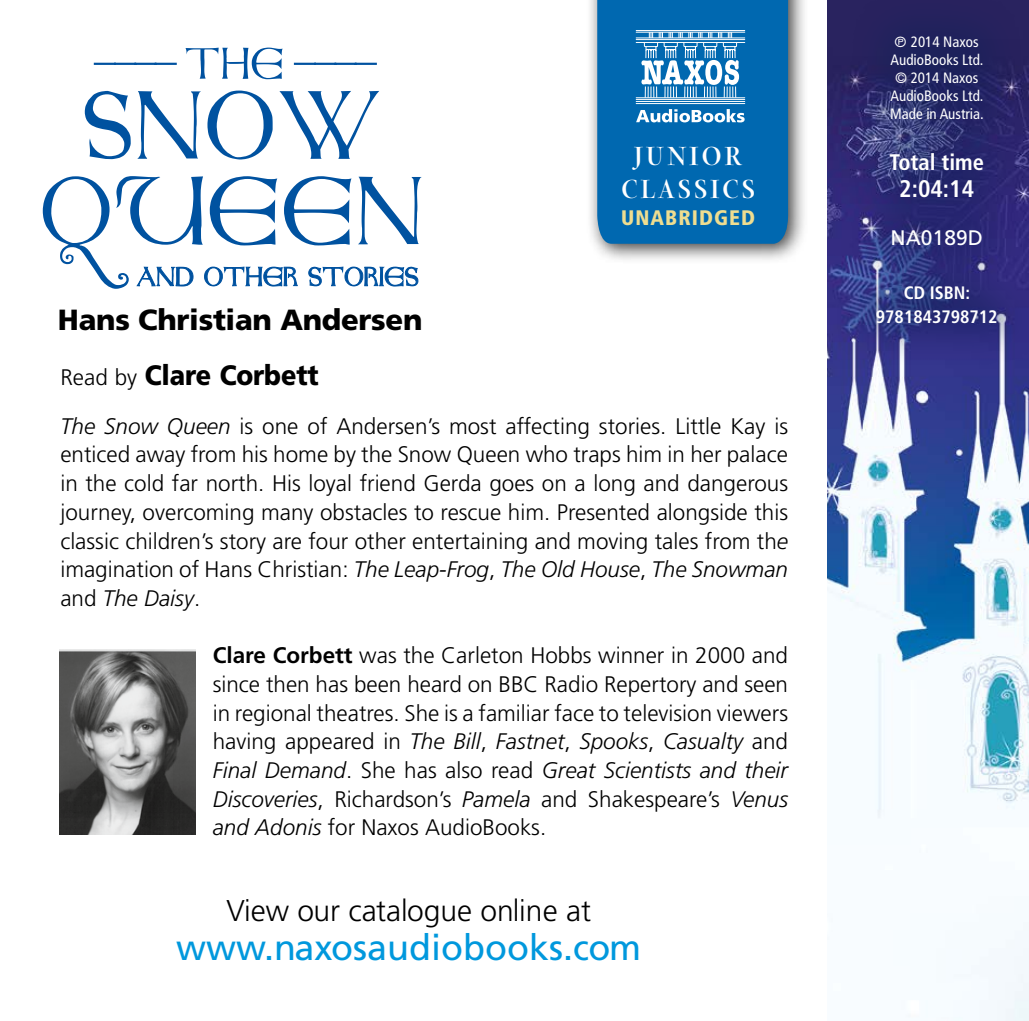
<style>
.page{position:relative;width:1029px;height:1021px;background:#fff}
.page>*{position:absolute;margin:0;border:0;box-sizing:border-box;transform-origin:0 0}
.t1{font:36px "Frutiger";color:#0098dd}
.t2{font:300 30px "Frutiger";color:#000}
.t3{font:900 29.1px "Frutiger";letter-spacing:-.01em;color:#000}
.t4{font:700 28.5px/33px "Arepo";letter-spacing:.1em;color:#fff;text-align:center}
.t5{font:900 28.2px "Frutiger";letter-spacing:-.005em;color:#000;scale:.9 1}
.t6{font:700 condensed 24px "Frutiger";color:#fff}
.t7{font:300 22.5px/28.8px "Frutiger";color:#000;text-align:justify}
.t8{font:700 condensed 22.5px "Frutiger";color:#fff}
.t9{font:900 condensed 21px "Frutiger";letter-spacing:.05em;color:#eedd90}
.t10{font:21px "Frutiger";color:#fff}
.t11{font:700 condensed 18px/24px "Frutiger";color:#fff;text-align:center}
.t12{font:condensed 15px "Frutiger";color:#fff}
.s1{font-weight:300;font-size:22.5px}
.s2{font-style:italic}
.s3{font-weight:700}
</style>
<div class="page">
<img style="left:827px;top:0;width:202px;height:1020px">
<div style="left:833px;top:0;width:196px;height:369px;background:#112058;opacity:.5"></div>
<img style="left:60px;top:649px;width:136px;height:185px">
<svg style="left:43px;top:176px;width:379px;height:113px"></svg>
<svg style="left:85px;top:91px;width:294px;height:68px"></svg>
<svg style="left:94px;top:48px;width:283px;height:31px"></svg>
<div style="left:585px;top:0;width:224px;height:265px;background:#000;opacity:.75"></div>
<div style="left:597px;top:0;width:191px;height:244px;background:#0068b0"></div>
<hr style="left:636px;top:42px;width:109px;height:1px;background:#fff">
<hr style="left:636px;top:97px;width:109px;height:1px;background:#fff">
<hr style="left:636px;top:39px;width:109px;height:1px;background:#fff">
<hr style="left:636px;top:37px;width:109px;height:1px;background:#fff">
<hr style="left:636px;top:32px;width:109px;height:1px;background:#fff">
<hr style="left:636px;top:30px;width:109px;height:1px;background:#fff">
<hr style="left:636px;top:99px;width:109px;height:1px;background:#fff">
<hr style="left:636px;top:103px;width:109px;height:1px;background:#fff">
<hr style="left:636px;top:101px;width:109px;height:1px;background:#fff">
<svg style="left:641px;top:32px;width:98px;height:66px"></svg>
<svg style="left:636px;top:109px;width:109px;height:13px"></svg>
<svg style="left:895px;top:37px;width:11px;height:10px"></svg>
<p class="t3" style="left:58px;top:303px;width:366px">Hans Christian Andersen</p>
<p class="t4" style="left:621px;top:140px;width:136px">JUNIOR<br>CLASSICS</p>
<p class="t9" style="left:621px;top:205px;width:135px">UNABRIDGED</p>
<p class="t5" style="left:60px;top:358px;width:289px"><span class="s1">Read by</span> Clare Corbett</p>
<p class="t7" style="left:60px;top:411px;width:729px"><span class="s2">The Snow Queen</span> is one of Andersen’s most affecting stories. Little Kay is enticed away from his home by the Snow Queen who traps him in her palace in the cold far north. His loyal friend Gerda goes on a long and dangerous journey, overcoming many obstacles to rescue him. Presented alongside this classic children’s story are four other entertaining and moving tales from th<span class="s2">e </span>imagination of Hans Christian: <span class="s2">The Leap-Frog</span>, <span class="s2">The Old House</span>, <span class="s2">The Snowman </span>and <span class="s2">The Daisy</span>.</p>
<p class="t7" style="left:213px;top:641px;width:577px"><span class="s3">Clare Corbett</span> was the Carleton Hobbs winner in 2000 and since then has been heard on BBC Radio Repertory and seen in regional theatres. She is a familiar face to television viewers having appeared in <span class="s2">The Bill</span>, <span class="s2">Fastnet</span>, <span class="s2">Spooks</span>, <span class="s2">Casualty</span> and <span class="s2">Final Demand</span>. She has also read <span class="s2">Great Scientists and their Discoveries</span>, Richardson’s <span class="s2">Pamela</span> and Shakespeare’s <span class="s2">Venus and Adonis</span> for Naxos AudioBooks.</p>
<h2 class="t2" style="left:226px;top:893px;width:366px">View our catalogue online at</h2>
<h1 class="t1" style="left:176px;top:926px;width:467px">www.naxosaudiobooks.com</h1>
<p class="t12" style="left:911px;top:33px;width:69px">2014 Naxos</p>
<p class="t12" style="left:890px;top:51px;width:95px">AudioBooks Ltd.</p>
<p class="t12" style="left:895px;top:69px;width:85px">© 2014 Naxos</p>
<p class="t12" style="left:890px;top:87px;width:95px">AudioBooks Ltd.</p>
<p class="t12" style="left:890px;top:105px;width:95px">Made in Austria.</p>
<p class="t8" style="left:890px;top:149px;width:96px">Total time</p>
<p class="t6" style="left:899px;top:174px;width:76px">2:04:14</p>
<p class="t10" style="left:891px;top:225px;width:94px">NA0189D</p>
<p class="t11" style="left:876px;top:281px;width:123px">CD ISBN:<br>9781843798712</p>
</div>
